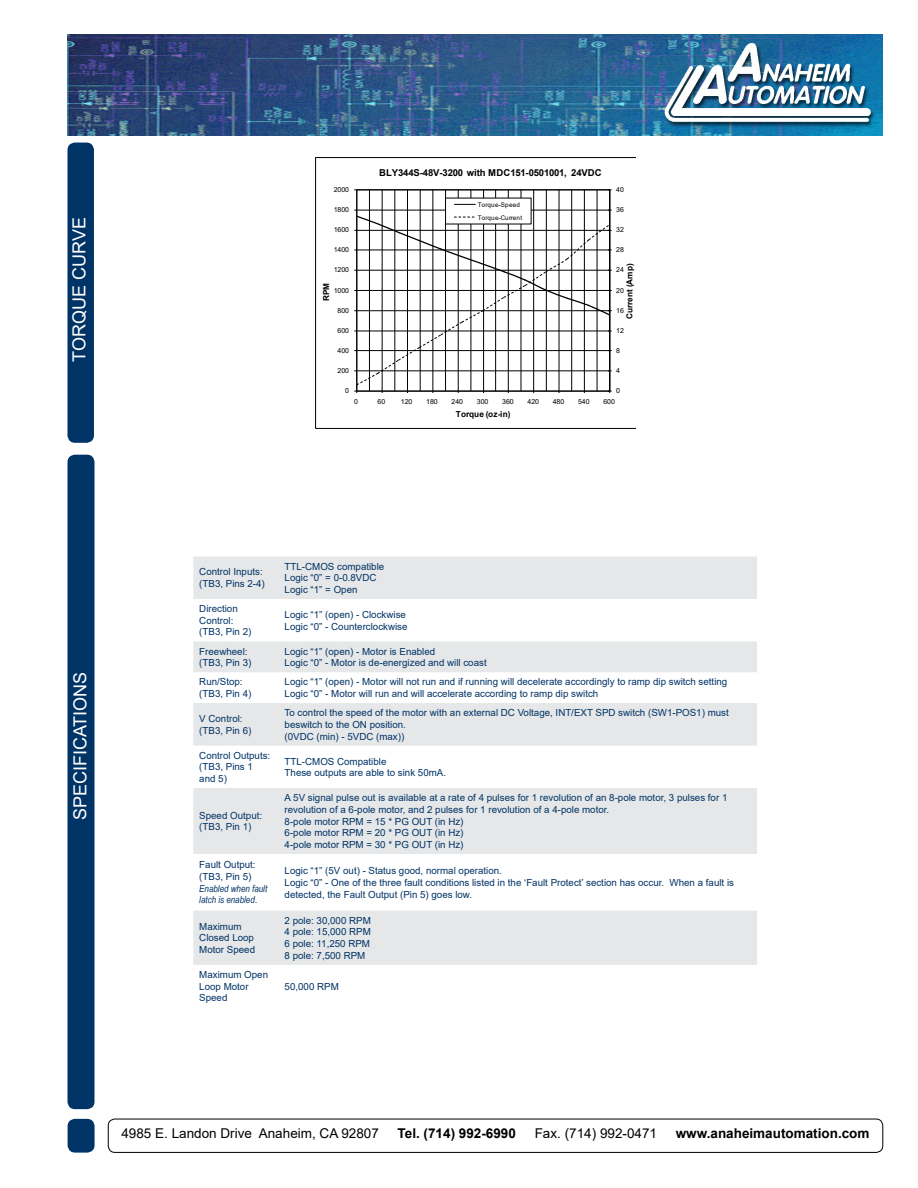
<style>
.page{position:relative;width:918px;height:1188px;background:#fff}
.page>*{position:absolute;margin:0;border:0;box-sizing:border-box;transform-origin:0 0}
.t1{font:18px "Arial";color:#fff}
.t2{font:13.5px "Arial";color:#000}
.t3{font:700 13.5px "Arial";color:#000}
.t4{font:9.75px/11.7px "Arial";color:#036}
.t5{font:italic 9.75px/11.7px "Arial Narrow";color:#036}
.t6{font:700 9.45px "Arial";letter-spacing:-.025em;color:#000}
.t7{font:700 8.25px "Arial";letter-spacing:.005em;color:#000}
.t8{font:6.9px "Arial";letter-spacing:-.01em;color:#000}
.t9{font:6.3px/12.9px "Arial";letter-spacing:.045em;color:#000}
.s1{font-family:"Arial";font-style:normal}
</style>
<div class="page">
<img style="left:68px;top:35px;width:815px;height:101px">
<div style="left:68px;top:143px;width:25px;height:299px;background:#036;border-radius:7px"></div>
<div style="left:68px;top:143px;width:26px;height:300px;border:2px solid #036;border-radius:7px"></div>
<div style="left:68px;top:1120px;width:26px;height:32px;background:#036;border-radius:7px"></div>
<div style="left:68px;top:1119px;width:27px;height:34px;border:2px solid #036;border-radius:7px"></div>
<div style="left:108px;top:1119px;width:775px;height:34px;border:1px solid #000;border-radius:7px"></div>
<div style="left:68px;top:455px;width:26px;height:653px;background:#036;border-radius:7px"></div>
<div style="left:68px;top:455px;width:26px;height:654px;border:2px solid #036;border-radius:7px"></div>
<svg style="left:193px;top:556px;width:564px;height:190px;fill:#e6e7e8"></svg>
<div style="left:193px;top:788px;width:564px;height:66px;background:#e6e7e8"></div>
<div style="left:193px;top:911px;width:564px;height:54px;background:#e6e7e8"></div>
<svg style="left:315px;top:157px;width:321px;height:272px"></svg>
<h1 class="t1" style="left:67px;top:362px;width:146px;rotate:-90deg">TORQUE CURVE</h1>
<p class="t8" style="left:334px;top:185px;width:17px">2000</p>
<p class="t8" style="left:334px;top:205px;width:17px">1800</p>
<p class="t6" style="left:379px;top:166px;width:224px">BLY344S-48V-3200 with MDC151-0501001, 24VDC</p>
<p class="t9" style="left:478px;top:198px;width:46px">Torque-Speed<br>Torque-Current</p>
<p class="t8" style="left:616px;top:185px;width:9px">40</p>
<p class="t8" style="left:616px;top:205px;width:9px">36</p>
<p class="t8" style="left:334px;top:225px;width:17px">1600</p>
<p class="t8" style="left:616px;top:225px;width:9px">32</p>
<p class="t8" style="left:334px;top:245px;width:17px">1400</p>
<p class="t8" style="left:616px;top:245px;width:9px">28</p>
<p class="t8" style="left:334px;top:265px;width:17px">1200</p>
<p class="t7" style="left:321px;top:301px;width:20px;rotate:-90deg">RPM</p>
<p class="t8" style="left:334px;top:285px;width:17px">1000</p>
<p class="t8" style="left:338px;top:306px;width:13px">800</p>
<p class="t7" style="left:624px;top:319px;width:57px;rotate:-90deg">Current (Amp)</p>
<p class="t8" style="left:616px;top:265px;width:9px">24</p>
<p class="t8" style="left:616px;top:285px;width:9px">20</p>
<p class="t8" style="left:616px;top:306px;width:9px">16</p>
<p class="t8" style="left:338px;top:326px;width:13px">600</p>
<p class="t8" style="left:616px;top:326px;width:9px">12</p>
<p class="t8" style="left:338px;top:346px;width:13px">400</p>
<p class="t8" style="left:616px;top:346px;width:5px">8</p>
<p class="t8" style="left:338px;top:366px;width:13px">200</p>
<p class="t8" style="left:616px;top:366px;width:5px">4</p>
<p class="t8" style="left:345px;top:386px;width:5px">0</p>
<p class="t8" style="left:616px;top:386px;width:5px">0</p>
<p class="t8" style="left:354px;top:397px;width:5px">0</p>
<p class="t8" style="left:378px;top:397px;width:9px">60</p>
<p class="t8" style="left:401px;top:397px;width:13px">120</p>
<p class="t8" style="left:426px;top:397px;width:13px">180</p>
<p class="t8" style="left:452px;top:397px;width:13px">240</p>
<p class="t8" style="left:477px;top:397px;width:13px">300</p>
<p class="t8" style="left:502px;top:397px;width:13px">360</p>
<p class="t8" style="left:528px;top:397px;width:13px">420</p>
<p class="t8" style="left:553px;top:397px;width:13px">480</p>
<p class="t8" style="left:578px;top:397px;width:13px">540</p>
<p class="t8" style="left:603px;top:397px;width:13px">600</p>
<p class="t7" style="left:456px;top:409px;width:56px">Torque (oz-in)</p>
<h1 class="t1" style="left:68px;top:820px;width:150px;rotate:-90deg">SPECIFICATIONS</h1>
<p class="t4" style="left:199px;top:566px;width:67px">Control Inputs: (TB3, Pins 2-4)</p>
<p class="t4" style="left:285px;top:560px;width:101px">TTL-CMOS compatible<br>Logic “0” = 0-0.8VDC<br>Logic “1” = Open</p>
<p class="t4" style="left:199px;top:603px;width:54px">Direction<br>Control: (TB3, Pin 2)</p>
<p class="t4" style="left:285px;top:609px;width:124px">Logic “1” (open) - Clockwise<br>Logic “0” - Counterclockwise</p>
<p class="t4" style="left:199px;top:645px;width:54px">Freewheel: (TB3, Pin 3)</p>
<p class="t4" style="left:285px;top:645px;width:204px">Logic “1” (open) - Motor is Enabled<br>Logic “0” - Motor is de-energized and will coast</p>
<p class="t4" style="left:199px;top:676px;width:54px">Run/Stop: (TB3, Pin 4)</p>
<p class="t4" style="left:285px;top:676px;width:444px">Logic “1” (open) - Motor will not run and if running will decelerate accordingly to ramp dip switch setting<br>Logic “0” - Motor will run and will accelerate according to ramp dip switch</p>
<p class="t4" style="left:199px;top:713px;width:54px">V Control: (TB3, Pin 6)</p>
<p class="t4" style="left:285px;top:707px;width:446px">To control the speed of the motor with an external DC Voltage, INT/EXT SPD switch (SW1-POS1) must beswitch to the ON position.<br>(0VDC (min) - 5VDC (max))</p>
<p class="t4" style="left:199px;top:749px;width:72px">Control Outputs: (TB3, Pins 1 and 5)</p>
<p class="t4" style="left:285px;top:755px;width:163px">TTL-CMOS Compatible<br>These outputs are able to sink 50mA.</p>
<p class="t4" style="left:199px;top:809px;width:64px">Speed Output: (TB3, Pin 1)</p>
<p class="t4" style="left:285px;top:792px;width:444px">A 5V signal pulse out is available at a rate of 4 pulses for 1 revolution of an 8-pole motor, 3 pulses for 1 revolution of a 6-pole motor, and 2 pulses for 1 revolution of a 4-pole motor.<br>8-pole motor RPM = 15 * PG OUT (in Hz)<br>6-pole motor RPM = 20 * PG OUT (in Hz)<br>4-pole motor RPM = 30 * PG OUT (in Hz)</p>
<p class="t4" style="left:199px;top:859px;width:58px">Fault Output: (TB3, Pin 5)</p>
<p class="t5" style="left:199px;top:882px;width:70px">Enabled when fault latch is enabled<span class="s1">.</span></p>
<p class="t4" style="left:285px;top:865px;width:451px">Logic “1” (5V out) - Status good, normal operation.<br>Logic “0” - One of the three fault conditions listed in the ‘Fault Protect’ section has occur. When a fault is detected, the Fault Output (Pin 5) goes low.</p>
<p class="t4" style="left:199px;top:920px;width:57px">Maximum<br>Closed Loop<br>Motor Speed</p>
<p class="t4" style="left:285px;top:914px;width:88px;text-align:justify">2 pole: 30,000 RPM 4 pole: 15,000 RPM 6 pole: 11,250 RPM 8 pole: 7,500 RPM</p>
<p class="t4" style="left:199px;top:969px;width:70px">Maximum Open<br>Loop Motor<br>Speed</p>
<p class="t4" style="left:285px;top:980px;width:56px">50,000 RPM</p>
<h2 class="t2" style="left:121px;top:1124px;width:259px">4985 E. Landon Drive Anaheim, CA 92807</h2>
<h2 class="t3" style="left:398px;top:1124px;width:120px">Tel. (714) 992-6990</h2>
<h2 class="t2" style="left:535px;top:1124px;width:124px">Fax. (714) 992-0471</h2>
<h2 class="t3" style="left:676px;top:1124px;width:195px">www.anaheimautomation.com</h2>
</div>
